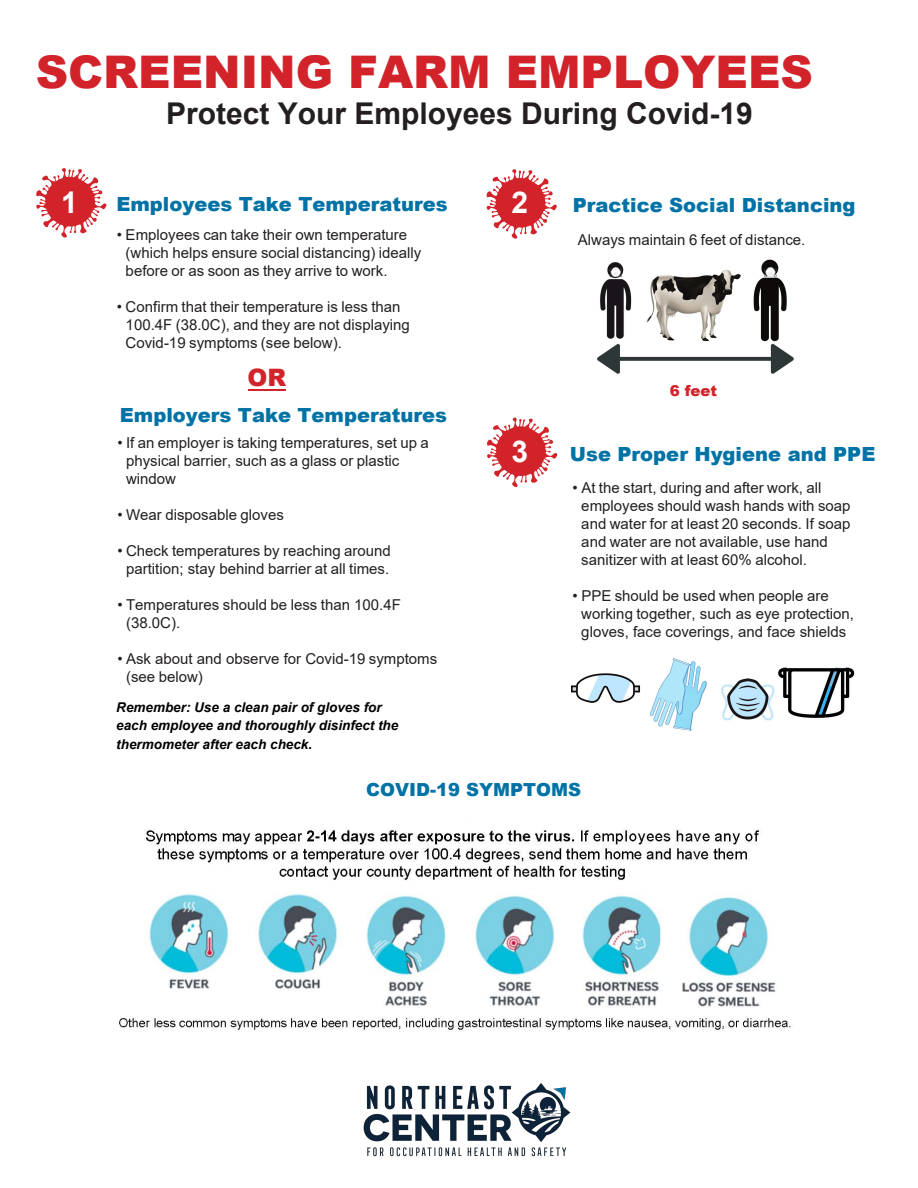
<style>
.page{position:relative;width:918px;height:1188px;background:#fff}
.page>*{position:absolute;margin:0;border:0;box-sizing:border-box;transform-origin:0 0}
.t1{font:900 45px "Arial";color:#d2232a}
.t2{font:700 30px "Arial";color:#231f20}
.t3{font:700 30px "Arial";color:#fff}
.t4{font:900 24px "Arial";color:#d2232a}
.t5{font:900 19.5px "Arial";color:#0072a5}
.t6{font:900 18px "Arial";color:#0072a5}
.t7{font:15px/18px "Arial";color:#231f20}
.t8{font:15px/18px "Arial";color:#231f20}
.t9{font:900 15px "Arial";color:#d2232a}
.t10{font:italic 700 13.5px/18.5px "Arial";color:#000}
.s1{font-style:inherit}
</style>
<div class="page">
<svg style="left:36px;top:168px;width:71px;height:70px"></svg>
<svg style="left:486px;top:169px;width:71px;height:70px"></svg>
<svg style="left:487px;top:417px;width:70px;height:70px"></svg>
<hr style="left:248px;top:389px;width:38px;height:2px;background:#d2232a">
<img style="left:119px;top:829px;width:672px;height:202px">
<img style="left:597px;top:259px;width:197px;height:115px">
<img style="left:571px;top:658px;width:284px;height:73px">
<img style="left:363px;top:1083px;width:208px;height:74px">
<p class="t1" style="left:36px;top:40px;width:779px">SCREENING FARM EMPLOYEES</p>
<p class="t2" style="left:166px;top:92px;width:588px">Protect Your Employees During Covid-19</p>
<p class="t3" style="left:61px;top:181px;width:18px">1</p>
<p class="t5" style="left:116px;top:190px;width:333px">Employees Take Temperatures</p>
<p class="t7" style="left:126px;top:226px;width:297px;text-indent:-9px">• Employees can take their own temperature (which helps ensure social distancing) ideally before or as soon as they arrive <span class="s1">to</span> work.</p>
<p class="t7" style="left:126px;top:298px;width:286px;text-indent:-9px">• Confirm that their temperature is less than<br>100.4F (38.0C), and they are not displaying<br>Covid-19 symptoms (see below).</p>
<h3 class="t4" style="left:247px;top:360px;width:40px">OR</h3>
<p class="t5" style="left:120px;top:401px;width:329px">Employers Take Temperatures</p>
<p class="t7" style="left:126px;top:434px;width:304px;text-indent:-9px">• <span class="s1">If an</span> employer is taking temperatures, s<span class="s1">et up</span> a physical barrier, such as a glass or plast<span class="s1">ic </span>window</p>
<p class="t7" style="left:117px;top:506px;width:168px">• <span class="s1">Wear</span> disposable gloves</p>
<p class="t7" style="left:117px;top:542px;width:275px;text-align:center">• <span class="s1">C</span>heck temperature<span class="s1">s by r</span>eaching around <span class="s1">partit</span>i<span class="s1">on; stay</span> behind barrier at all times.</p>
<p class="t7" style="left:126px;top:596px;width:276px;text-indent:-9px">• <span class="s1">T</span>emperature<span class="s1">s should be</span> less than 100.4F (38.0C)<span class="s1">.</span></p>
<p class="t8" style="left:126px;top:650px;width:313px;text-indent:-9px"><span class="s1">•</span> Ask about and observe for <span class="s1">Covid-19 symptoms (see b</span>elow<span class="s1">)</span></p>
<p class="t10" style="left:116px;top:698px;width:284px">Remember: Use a clean pair of gloves for each employee and thoroughly disinfect the thermometer after each check.</p>
<p class="t3" style="left:512px;top:181px;width:18px">2</p>
<p class="t5" style="left:573px;top:191px;width:284px">Practice Social Distancing</p>
<p class="t7" style="left:578px;top:231px;width:229px">Always maintain 6 feet of distance.</p>
<p class="t9" style="left:670px;top:379px;width:49px">6 feet</p>
<h2 class="t3" style="left:512px;top:430px;width:18px">3</h2>
<h3 class="t5" style="left:570px;top:439px;width:307px">Use Proper Hygiene and PPE</h3>
<p class="t7" style="left:581px;top:479px;width:271px;text-indent:-9px">• <span class="s1">At the start</span>, during and after work, all employees should wash hands with soap and water for at least 20 seconds<span class="s1">. I</span>f soap and water are not available, use hand sanitizer with at least 60% alcohol.</p>
<p class="t7" style="left:581px;top:587px;width:274px;text-indent:-9px">• PPE should be used when people are working together, such as eye protection, gloves, face coverings, and face shields</p>
<p class="t6" style="left:366px;top:776px;width:216px">COVID-19 SYMPTOMS</p>
</div>
